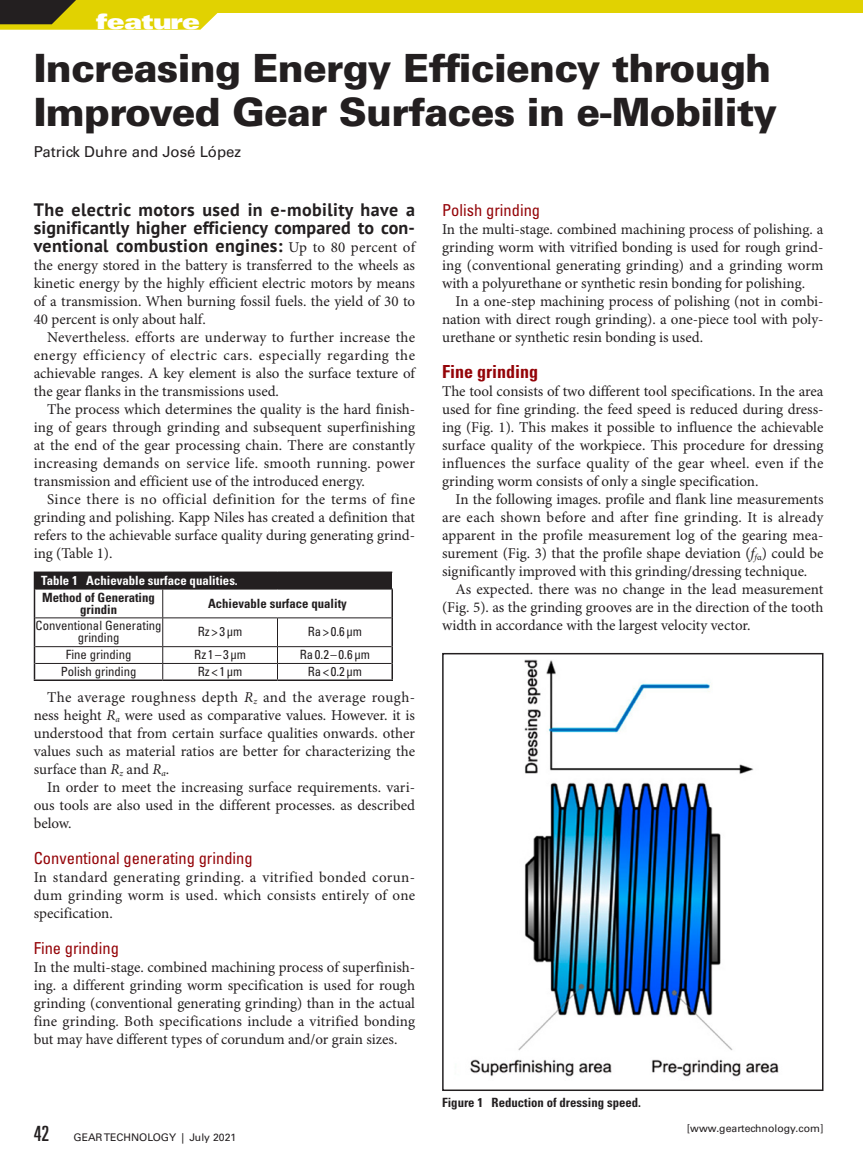
<style>
.page{position:relative;width:864px;height:1161px;background:#fff}
.page>*{position:absolute;margin:0;border:0;box-sizing:border-box;transform-origin:0 0}
.t1{font:900 39px/43.5px "Univers LT Std";letter-spacing:-.02em;color:#231f20}
.t2{font:21px "Univers LT Std X Black Ex";letter-spacing:-.025em;color:#fff}
.Body_Text_After_Head{font:700 18px/18px "PT Sans";letter-spacing:.02em;color:#231f20;text-align:justify}
.Body_Text_-_Para_Hea{font:700 condensed 18px "Univers LT Std";color:#940408}
.Body_Text_-_Para_Sub{font:condensed 16.5px "Univers LT Std";color:#940408}
.Body_Text{font:15px/18px "Minion Pro";color:#231f20;text-align:justify}
.Body_Text_After_Head-2{font:15px/18px "Minion Pro";color:#231f20;text-align:justify}
.t3{font:15px "Univers LT Std";color:#231f20}
.Table_Text{font:condensed 12.75px/12px "Univers LT Std";color:#231f20;text-align:center}
.Table_Column_Header{font:700 condensed 12.75px/12px "Univers LT Std";color:#231f20;text-align:center}
.Figure_Table_Caption{font:700 condensed 12.75px "Univers LT Std";color:#fff}
.Figure_Table_Caption-2{font:700 condensed 12.75px "Univers LT Std";color:#231f20}
.t4{font:10.5px "Univers LT Std";color:#231f20}
.s1{font-family:"Minion Pro";font-weight:400;font-size:15px}
.s2{font-style:italic}
.s3{font-stretch:ultra-condensed;font-size:21px}
</style>
<div class="page">
<div style="left:34px;top:572px;width:358px;height:17px;background:#231f20"></div>
<hr style="left:35px;top:589px;width:128px;height:1px;background:#231f20">
<hr style="left:163px;top:589px;width:115px;height:1px;background:#231f20">
<hr style="left:278px;top:589px;width:115px;height:1px;background:#231f20">
<hr style="left:35px;top:618px;width:128px;height:1px;background:#231f20">
<hr style="left:163px;top:618px;width:115px;height:1px;background:#231f20">
<hr style="left:278px;top:618px;width:114px;height:1px;background:#231f20">
<hr style="left:35px;top:646px;width:128px;height:1px;background:#231f20">
<hr style="left:163px;top:646px;width:115px;height:1px;background:#231f20">
<hr style="left:278px;top:646px;width:114px;height:1px;background:#231f20">
<hr style="left:35px;top:663px;width:128px;height:1px;background:#231f20">
<hr style="left:163px;top:663px;width:115px;height:1px;background:#231f20">
<svg style="left:162px;top:589px;width:1px;height:91px"></svg>
<hr style="left:278px;top:663px;width:114px;height:1px;background:#231f20">
<svg style="left:277px;top:618px;width:1px;height:62px"></svg>
<svg style="left:34px;top:589px;width:1px;height:91px"></svg>
<svg style="left:392px;top:589px;width:1px;height:91px"></svg>
<hr style="left:34px;top:680px;width:129px;height:1px;background:#231f20">
<hr style="left:163px;top:680px;width:115px;height:1px;background:#231f20">
<hr style="left:278px;top:680px;width:115px;height:1px;background:#231f20">
<img style="left:470px;top:660px;width:309px;height:417px">
<div style="left:442px;top:653px;width:382px;height:438px;border:2px solid #231f20"></div>
<div style="left:194px;top:0;width:669px;height:14px;background:#e1d201"></div>
<svg style="left:0;top:0;width:245px;height:30px"></svg>
<h2 class="t2" style="left:96px;top:9px;width:105px">feature</h2>
<p class="t1" style="left:34px;top:46px;width:745px">Increasing Energy Efficiency through<br>Improved Gear Surfaces in e-Mobility</p>
<p class="t3" style="left:34px;top:143px;width:209px">Patrick Duhre and José López</p>
<p class="Body_Text_After_Head" style="left:34px;top:200px;width:383px">The electric motors used in e-mobility have a significantly higher efficiency compared to con&shy;ventional combustion engines: <span class="s1">Up to 80 percent of</span></p>
<p class="Body_Text_After_Head-2" style="left:34px;top:257px;width:383px">the energy stored in the battery is transferred to the wheels as kinetic energy by the highly efficient electric motors by means of a transmission. When burning fossil fuels. the yield of 30 to 40 percent is only about half.</p>
<p class="Body_Text" style="left:34px;top:329px;width:383px;text-indent:14px">Nevertheless. efforts are underway to further increase the energy efficiency of electric cars. especially regarding the achievable ranges. A key element is also the surface texture of the gear flanks in the transmissions used.</p>
<p class="Body_Text" style="left:34px;top:401px;width:383px;text-indent:14px">The process which determines the quality is the hard finish&shy;ing of gears through grinding and subsequent superfinishing at the end of the gear processing chain. There are constantly increasing demands on service life. smooth running. power transmission and efficient use of the introduced energy.</p>
<p class="Body_Text" style="left:34px;top:491px;width:383px;text-indent:14px">Since there is no official definition for the terms of fine grinding and polishing. Kapp Niles has created a definition that refers to the achievable surface quality during generating grind&shy;ing (Table 1).</p>
<p class="Figure_Table_Caption" style="left:41px;top:572px;width:198px">Table 1 Achievable surface qualities.</p>
<p class="Table_Column_Header" style="left:42px;top:591px;width:114px">Method of Generating grindin</p>
<p class="Table_Column_Header" style="left:208px;top:597px;width:140px">Achievable surface quality</p>
<p class="Table_Text" style="left:36px;top:620px;width:128px">Conventional Generating grinding</p>
<p class="Table_Text" style="left:198px;top:626px;width:46px">Rz&gt;3μm</p>
<p class="Table_Text" style="left:308px;top:626px;width:56px">Ra&gt;0.6 μm</p>
<p class="Table_Text" style="left:66px;top:648px;width:67px">Fine grinding</p>
<p class="Table_Text" style="left:194px;top:648px;width:53px">Rz1–3μm</p>
<p class="Table_Text" style="left:300px;top:648px;width:72px">Ra0.2–0.6 μm</p>
<p class="Table_Text" style="left:61px;top:665px;width:77px">Polish grinding</p>
<p class="Table_Text" style="left:198px;top:665px;width:46px">Rz&lt;1μm</p>
<p class="Table_Text" style="left:308px;top:665px;width:56px">Ra&lt;0.2 μm</p>
<p class="Body_Text" style="left:34px;top:689px;width:383px;text-indent:14px">The average roughness depth <span class="s2">R</span><sub>z</sub> and the average rough&shy;ness height <span class="s2">R</span><sub>a</sub> were used as comparative values. However. it is understood that from certain surface qualities onwards. other values such as material ratios are better for characterizing the surface than <span class="s2">R</span><sub>z</sub> and <span class="s2">R</span><sub>a</sub>.</p>
<p class="Body_Text" style="left:34px;top:779px;width:383px;text-indent:14px">In order to meet the increasing surface requirements. vari&shy;ous tools are also used in the different processes. as described below.</p>
<p class="Body_Text_-_Para_Sub" style="left:34px;top:848px;width:221px">Conventional generating grinding</p>
<p class="Body_Text_After_Head-2" style="left:34px;top:869px;width:383px">In standard generating grinding. a vitrified bonded corun&shy;dum grinding worm is used. which consists entirely of one specification.</p>
<p class="Body_Text_-_Para_Sub" style="left:34px;top:938px;width:87px">Fine grinding</p>
<p class="Body_Text_After_Head-2" style="left:34px;top:959px;width:383px">In the multi-stage. combined machining process of superfinish&shy;ing. a different grinding worm specification is used for rough grinding (conventional generating grinding) than in the actual fine grinding. Both specifications include a vitrified bonding but may have different types of corundum and/or grain sizes.</p>
<p class="Body_Text_-_Para_Sub" style="left:442px;top:200px;width:100px">Polish grinding</p>
<p class="Body_Text_After_Head-2" style="left:442px;top:221px;width:383px">In the multi-stage. combined machining process of polishing. a grinding worm with vitrified bonding is used for rough grind&shy;ing (conventional generating grinding) and a grinding worm with a polyurethane or synthetic resin bonding for polishing.</p>
<p class="Body_Text" style="left:442px;top:293px;width:383px;text-indent:14px">In a one-step machining process of polishing (not in combi&shy;nation with direct rough grinding). a one-piece tool with poly&shy;urethane or synthetic resin bonding is used.</p>
<p class="Body_Text_-_Para_Hea" style="left:442px;top:361px;width:97px">Fine grinding</p>
<p class="Body_Text_After_Head-2" style="left:442px;top:383px;width:383px">The tool consists of two different tool specifications. In the area used for fine grinding. the feed speed is reduced during dress&shy;ing (Fig. 1). This makes it possible to influence the achievable surface quality of the workpiece. This procedure for dressing influences the surface quality of the gear wheel. even if the grinding worm consists of only a single specification.</p>
<p class="Body_Text" style="left:442px;top:491px;width:383px;text-indent:14px">In the following images. profile and flank line measurements are each shown before and after fine grinding. It is already apparent in the profile measurement log of the gearing mea&shy;surement (Fig. 3) that the profile shape deviation (<span class="s2">f</span><sub>f</sub><sub>α</sub>) could be significantly improved with this grinding/dressing technique.</p>
<p class="Body_Text" style="left:442px;top:581px;width:383px;text-indent:14px">As expected. there was no change in the lead measurement (Fig. 5). as the grinding grooves are in the direction of the tooth width in accordance with the largest velocity vector.</p>
<p class="Figure_Table_Caption-2" style="left:442px;top:1095px;width:200px">Figure 1 Reduction of dressing speed.</p>
<p class="t4" style="left:34px;top:1131px;width:204px"><span class="s3">42</span> GEAR TECHNOLOGY | July 2021</p>
<p class="t4" style="left:687px;top:1122px;width:138px">[www.geartechnology.com]</p>
</div>
